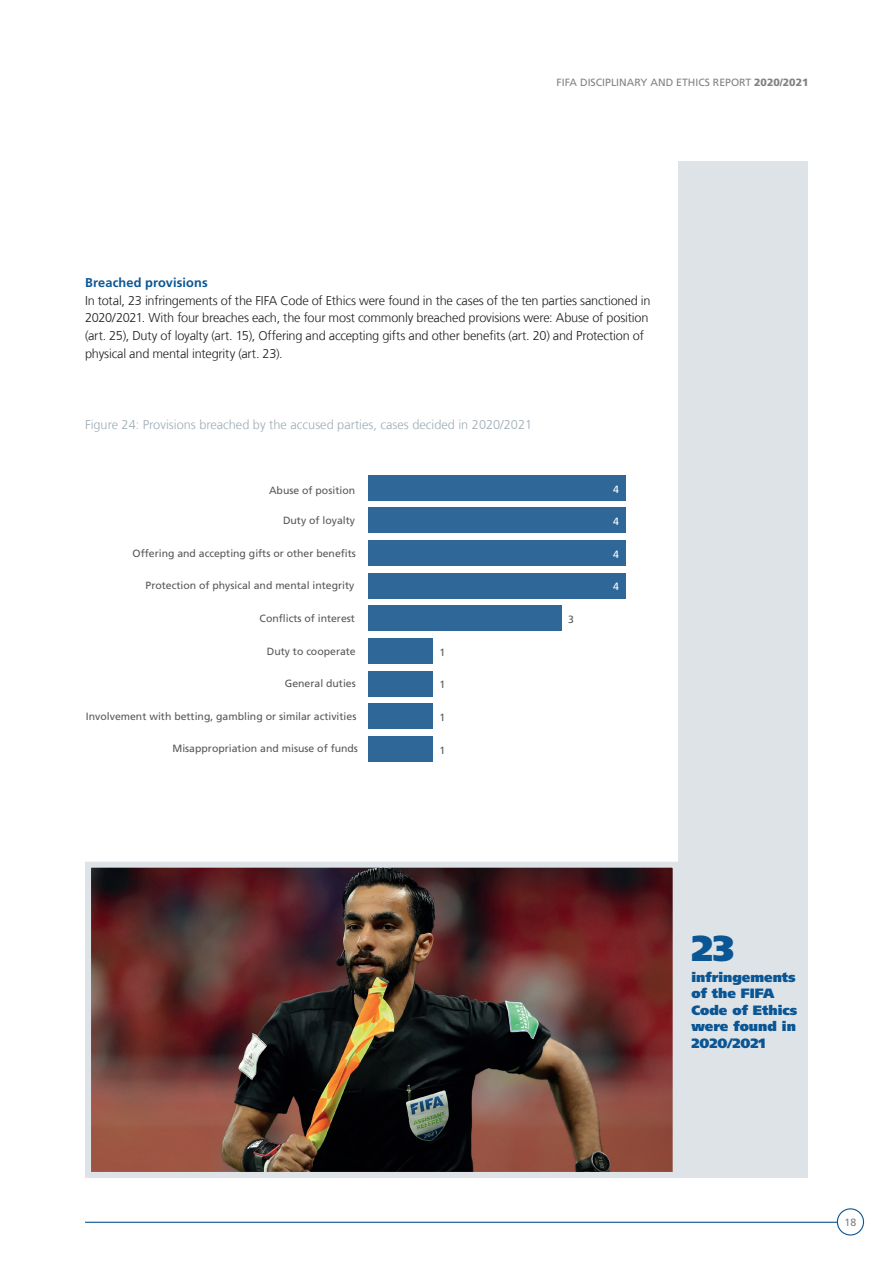
<style>
.page{position:relative;width:893px;height:1263px;background:#fff}
.page>*{position:absolute;margin:0;border:0;box-sizing:border-box;transform-origin:0 0}
.t1{font:900 36px "Frutiger LT Pro";color:#0a5694}
.t2{font:900 13.5px/16.5px "Frutiger LT Pro";color:#0a5694}
.t3{font:300 12.75px/17.9px "Frutiger LT Com";letter-spacing:-.015em;color:#231f20}
.t4{font:300 12.75px "Frutiger LT Com";color:#9dacb5}
.t5{font:700 12.75px "Frutiger LT Com";letter-spacing:.01em;color:#0a5694}
.t6{font:10.5px "Frutiger LT Pro";color:#575858}
.t7{font:10.5px "Frutiger LT Com";color:#808285}
.t8{font:10.5px "Frutiger LT Pro";color:#fff}
.s1{font-weight:900}
</style>
<div class="page">
<hr style="left:85px;top:1222px;width:753px;height:1px;background:#0a5694">
<div style="left:837px;top:1208px;width:27px;height:27px;border:1px solid #0a5694;border-radius:50%"></div>
<div style="left:679px;top:162px;width:129px;height:1016px;background:#dee3e7"></div>
<div style="left:368px;top:475px;width:258px;height:25px;background:#2f6798"></div>
<div style="left:368px;top:507px;width:258px;height:26px;background:#2f6798"></div>
<div style="left:368px;top:540px;width:258px;height:26px;background:#2f6798"></div>
<div style="left:368px;top:573px;width:258px;height:25px;background:#2f6798"></div>
<div style="left:368px;top:605px;width:193px;height:26px;background:#2f6798"></div>
<div style="left:368px;top:638px;width:64px;height:26px;background:#2f6798"></div>
<div style="left:368px;top:671px;width:64px;height:25px;background:#2f6798"></div>
<div style="left:368px;top:703px;width:64px;height:26px;background:#2f6798"></div>
<div style="left:368px;top:736px;width:64px;height:26px;background:#2f6798"></div>
<img style="left:92px;top:869px;width:580px;height:302px">
<div style="left:85px;top:862px;width:594px;height:316px;border:6px solid #dee3e7"></div>
<p class="t7" style="left:557px;top:76px;width:253px">FIFA DISCIPLINARY AND ETHICS REPORT <span class="s1">2020/2021</span></p>
<p class="t5" style="left:85px;top:274px;width:124px">Breached provisions</p>
<p class="t3" style="left:85px;top:291px;width:567px">In total, 23 infringements of the FIFA Code of Ethics were found in the cases of the ten parties sanctioned in 2020/2021. With four breaches each, the four most commonly breached provisions were: Abuse of position (art. 25), Duty of loyalty (art. 15), Offering and accepting gifts and other benefits (art. 20) and Protection of physical and mental integrity (art. 23).</p>
<p class="t4" style="left:85px;top:417px;width:449px">Figure 24: Provisions breached by the accused parties, cases decided in 2020/2021</p>
<p class="t6" style="left:269px;top:484px;width:88px">Abuse of position</p>
<p class="t6" style="left:283px;top:514px;width:74px">Duty of loyalty</p>
<p class="t6" style="left:133px;top:547px;width:225px">Offering and accepting gifts or other benefits</p>
<p class="t6" style="left:146px;top:579px;width:210px">Protection of physical and mental integrity</p>
<p class="t6" style="left:260px;top:612px;width:97px">Conflicts of interest</p>
<p class="t6" style="left:267px;top:645px;width:90px">Duty to cooperate</p>
<p class="t6" style="left:285px;top:677px;width:72px">General duties</p>
<p class="t6" style="left:86px;top:710px;width:272px">Involvement with betting, gambling or similar activities</p>
<p class="t6" style="left:172px;top:743px;width:187px">Misappropriation and misuse of funds</p>
<p class="t6" style="left:439px;top:646px;width:7px">1</p>
<p class="t6" style="left:439px;top:679px;width:7px">1</p>
<p class="t6" style="left:439px;top:711px;width:7px">1</p>
<p class="t6" style="left:439px;top:744px;width:7px">1</p>
<p class="t6" style="left:568px;top:613px;width:7px">3</p>
<p class="t8" style="left:613px;top:483px;width:7px">4</p>
<p class="t8" style="left:613px;top:515px;width:7px">4</p>
<p class="t8" style="left:613px;top:548px;width:7px">4</p>
<p class="t8" style="left:613px;top:581px;width:7px">4</p>
<h1 class="t1" style="left:691px;top:926px;width:44px">23</h1>
<p class="t2" style="left:691px;top:969px;width:108px">infringements of the FIFA<br>Code of Ethics were found in<br>2020/2021</p>
<p class="t7" style="left:845px;top:1215px;width:13px">18</p>
</div>
